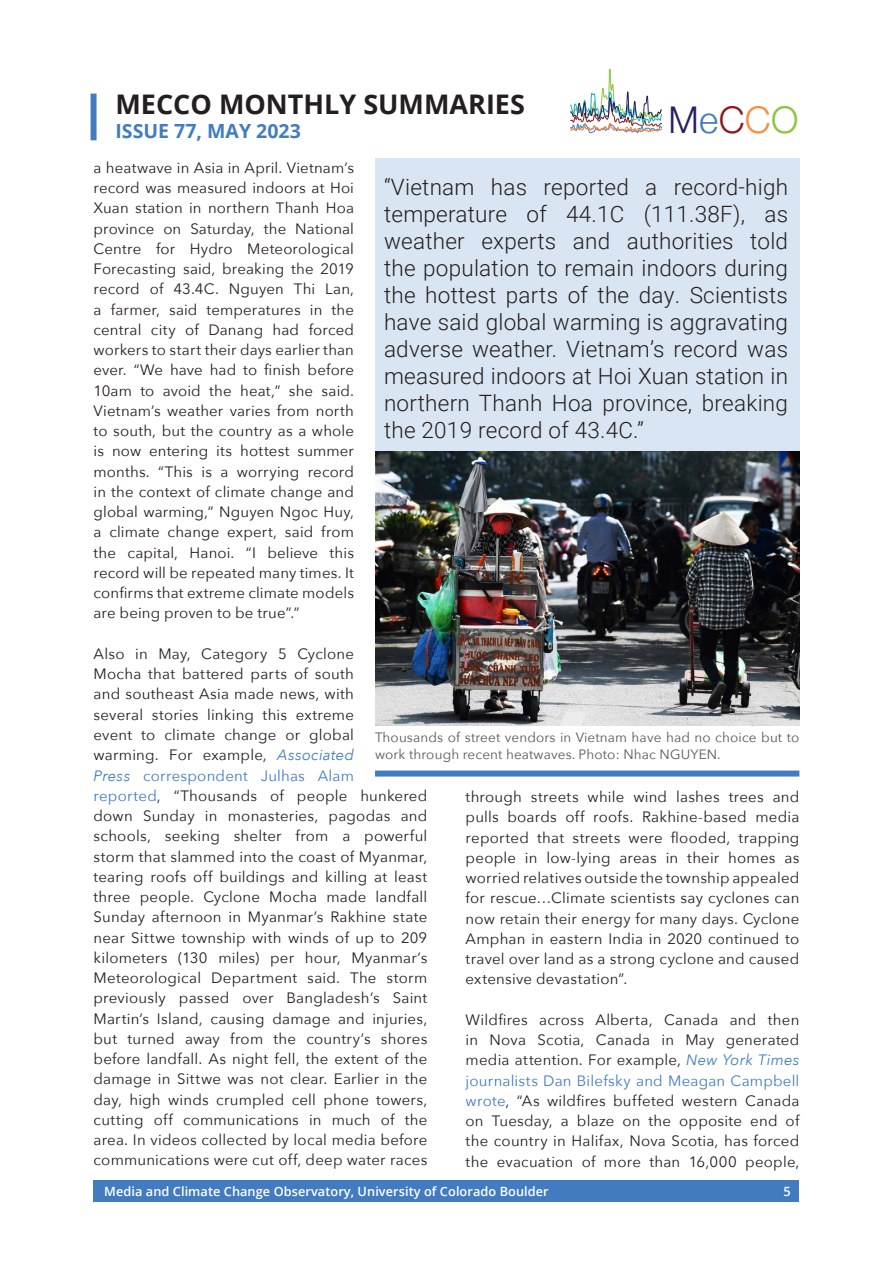
<style>
.page{position:relative;width:893px;height:1263px;background:#fff}
.page>*{position:absolute;margin:0;border:0;box-sizing:border-box;transform-origin:0 0}
.t1{font:300 36.9px "Helvetica Neue";letter-spacing:.01em;color:#252161}
.Page_Header_-_Black{font:700 27px "Open Sans";color:#231f20}
.Pull_Quote_Text{font:300 22.5px/27px "Roboto";letter-spacing:.01em;color:#231f20;text-align:justify}
.Blue_Text_-_Align_Le{font:700 19.5px "Open Sans";color:#427cbf}
.Page_Section_Title{font:15px/20.2px "Avenir Next";letter-spacing:.015em;color:#231f20;text-align:justify}
.Pull_Quote_Text-2{font:13.5px/16.2px "Avenir Next";letter-spacing:.01em;color:#57585a}
.t2{font:600 12.75px "Open Sans";letter-spacing:.005em;color:#fff}
.s1{color:#417bbf}
.s2{color:#90181b}
.s3{color:#f39044}
.s4{color:#8bc63e}
.s5{font-style:italic;color:#427cbf}
.s6{color:#427cbf}
</style>
<div class="page">
<div style="left:91px;top:94px;width:6px;height:46px;background:#427cbf"></div>
<div style="left:94px;top:1180px;width:705px;height:21px;background:#427cbf"></div>
<img style="left:570px;top:69px;width:93px;height:64px">
<div style="left:375px;top:158px;width:424px;height:334px;background:#d9e5f2"></div>
<div style="left:375px;top:770px;width:424px;height:6px;background:#427cbf"></div>
<img style="left:375px;top:451px;width:424px;height:274px">
<p class="Page_Header_-_Black" style="left:116px;top:85px;width:411px">MECCO MONTHLY SUMMARIES</p>
<p class="Blue_Text_-_Align_Le" style="left:116px;top:117px;width:187px">ISSUE 77, MAY 2023</p>
<p class="t1" style="left:669px;top:90px;width:131px">M<span class="s1">e</span><span class="s2">C</span><span class="s3">C</span><span class="s4">O</span></p>
<p class="Page_Section_Title" style="left:94px;top:157px;width:262px">a heatwave in Asia in April. Vietnam’s record was measured indoors at Hoi Xuan station in northern Thanh Hoa province on Saturday, the National Centre for Hydro Meteorological Forecasting said, breaking the 2019 record of 43.4C. Nguyen Thi Lan, a farmer, said temperatures in the central city of Danang had forced workers to start their days earlier than ever. “We have had to finish before 10am to avoid the heat,” she said.<br>Vietnam’s weather varies from north to south, but the country as a whole is now entering its hottest summer months. “This is a worrying record in the context of climate change and global warming,” Nguyen Ngoc Huy, a climate change expert, said from the capital, Hanoi. “I believe this record will be repeated many times. It confirms that extreme climate models are being proven to be true”.”</p>
<p class="Page_Section_Title" style="left:94px;top:643px;width:335px;text-align:left">Also in May, Category 5 Cyclone<br>Mocha that battered parts of south<br>and southeast Asia made news, with<br>several stories linking this extreme<br>event to climate change or global<br>warming. For example, <span class="s5">Associated<br>Press</span> <span class="s6">correspondent Julhas Alam<br>reported</span>, “Thousands of people hunkered down Sunday in monasteries, pagodas and schools, seeking shelter from a powerful storm that slammed into the coast of Myanmar, tearing roofs off buildings and killing at least three people. Cyclone Mocha made landfall Sunday afternoon in Myanmar’s Rakhine state near Sittwe township with winds of up to 209 kilometers (130 miles) per hour, Myanmar’s Meteorological Department said. The storm previously passed over Bangladesh’s Saint Martin’s Island, causing damage and injuries, but turned away from the country’s shores before landfall. As night fell, the extent of the damage in Sittwe was not clear. Earlier in the day, high winds crumpled cell phone towers, cutting off communications in much of the area. In videos collected by local media before communications were cut off, deep water races</p>
<p class="Pull_Quote_Text" style="left:384px;top:173px;width:406px">“Vietnam has reported a record-high temperature of 44.1C (111.38F), as weather experts and authorities told the population to remain indoors during the hottest parts of the day. Scientists have said global warming is aggravating adverse weather. Vietnam’s record was measured indoors at Hoi Xuan station in northern Thanh Hoa province, breaking the 2019 record of 43.4C.”</p>
<p class="Pull_Quote_Text-2" style="left:375px;top:729px;width:426px">Thousands of street vendors in Vietnam have had no choice but to work through recent heatwaves. Photo: Nhac NGUYEN.</p>
<p class="Page_Section_Title" style="left:466px;top:786px;width:335px">through streets while wind lashes trees and pulls boards off roofs. Rakhine-based media reported that streets were flooded, trapping people in low-lying areas in their homes as worried relatives outside the township appealed for rescue…Climate scientists say cyclones can now retain their energy for many days. Cyclone Amphan in eastern India in 2020 continued to travel over land as a strong cyclone and caused extensive devastation”.</p>
<p class="Page_Section_Title" style="left:466px;top:1009px;width:335px">Wildfires across Alberta, Canada and then in Nova Scotia, Canada in May generated media attention. For example, <span class="s5">New York Times </span><span class="s6">journalists Dan Bilefsky and Meagan Campbell wrote</span>, “As wildfires buffeted western Canada on Tuesday, a blaze on the opposite end of the country in Halifax, Nova Scotia, has forced the evacuation of more than 16,000 people,</p>
<p class="t2" style="left:104px;top:1182px;width:446px">Media and Climate Change Observatory, University of Colorado Boulder</p>
<p class="t2" style="left:784px;top:1182px;width:9px">5</p>
</div>
